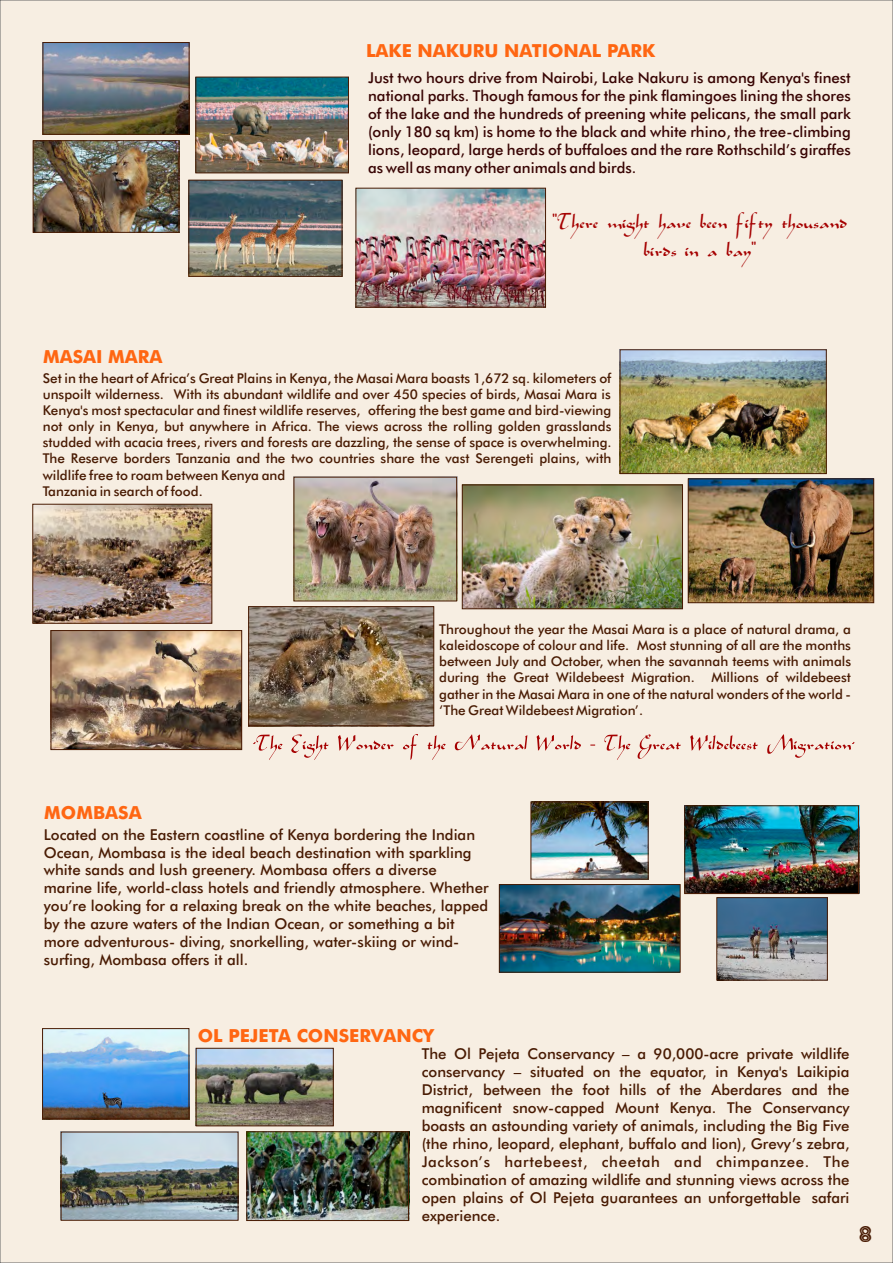
<style>
.page{position:relative;width:893px;height:1263px;background:#f7eee2}
.page>*{position:absolute;margin:0;border:0;box-sizing:border-box;transform-origin:0 0}
.t1{font:30.9px/27.8px "Alibabo";color:#a50000;text-align:center}
.t2{font:21px "African";color:#491b03}
.t3{font:700 18px "Futura BT";color:#ff6612}
.t4{font:500 15px/18px "Futura BT";color:#491b03}
.t5{font:500 15px/18px "Futura BT";color:#380403;text-align:justify}
.t6{font:500 13.5px/16.2px "Futura BT";color:#491b03}
</style>
<div class="page">
<img style="left:686px;top:807px;width:171px;height:85px">
<div style="left:684px;top:805px;width:175px;height:89px;border:1px solid #491b03"></div>
<img style="left:718px;top:899px;width:108px;height:79px">
<div style="left:716px;top:897px;width:112px;height:83px;border:1px solid #491b03"></div>
<img style="left:501px;top:886px;width:178px;height:85px">
<div style="left:499px;top:884px;width:182px;height:89px;border:1px solid #491b03"></div>
<img style="left:531px;top:803px;width:117px;height:77px">
<div style="left:530px;top:801px;width:119px;height:78px;border:1px solid #491b03"></div>
<img style="left:63px;top:1133px;width:173px;height:86px">
<div style="left:61px;top:1131px;width:177px;height:90px;border:1px solid #491b03"></div>
<img style="left:198px;top:1050px;width:134px;height:74px">
<div style="left:196px;top:1048px;width:138px;height:78px;border:1px solid #491b03"></div>
<img style="left:248px;top:1133px;width:159px;height:86px">
<div style="left:246px;top:1131px;width:163px;height:90px;border:1px solid #491b03"></div>
<img style="left:44px;top:1030px;width:143px;height:87px">
<div style="left:42px;top:1028px;width:147px;height:91px;border:1px solid #491b03"></div>
<img style="left:622px;top:351px;width:203px;height:121px">
<div style="left:620px;top:349px;width:207px;height:125px;border:1px solid #491b03"></div>
<img style="left:294px;top:476px;width:163px;height:123px">
<img style="left:690px;top:480px;width:182px;height:121px">
<div style="left:688px;top:478px;width:186px;height:125px;border:1px solid #491b03"></div>
<img style="left:464px;top:486px;width:217px;height:121px">
<div style="left:462px;top:484px;width:221px;height:125px;border:1px solid #491b03"></div>
<img style="left:34px;top:506px;width:176px;height:116px">
<div style="left:32px;top:504px;width:180px;height:120px;border:1px solid #491b03"></div>
<img style="left:53px;top:632px;width:187px;height:116px">
<div style="left:51px;top:630px;width:191px;height:120px;border:1px solid #491b03"></div>
<img style="left:250px;top:608px;width:182px;height:116px">
<div style="left:248px;top:606px;width:186px;height:120px;border:1px solid #491b03"></div>
<svg style="left:253px;top:734px;width:601px;height:26px"></svg>
<img style="left:45px;top:44px;width:143px;height:89px">
<div style="left:43px;top:42px;width:147px;height:93px;border:1px solid #491b03"></div>
<img style="left:197px;top:79px;width:150px;height:92px">
<div style="left:195px;top:77px;width:154px;height:96px;border:1px solid #491b03"></div>
<img style="left:357px;top:190px;width:187px;height:116px">
<div style="left:355px;top:188px;width:191px;height:120px;border:1px solid #491b03"></div>
<img style="left:35px;top:142px;width:142px;height:89px">
<div style="left:33px;top:140px;width:146px;height:93px;border:1px solid #491b03"></div>
<img style="left:190px;top:182px;width:150px;height:93px">
<div style="left:188px;top:180px;width:154px;height:97px;border:1px solid #491b03"></div>
<p class="t3" style="left:366px;top:43px;width:291px">LAKE NAKURU NATIONAL PARK</p>
<p class="t5" style="left:368px;top:70px;width:484px">Just two hours drive from Nairobi, Lake Nakuru is among Kenya's finest national parks. Though famous for the pink flamingoes lining the shores of the lake and the hundreds of preening white pelicans, the small park (only 180 sq km) is home to the black and white rhino, the tree-climbing lions, leopard, large herds of buffaloes and the rare Rothschild’s giraffes as well as many other animals and birds.</p>
<p class="t3" style="left:43px;top:350px;width:121px">MASAI MARA</p>
<h1 class="t1" style="left:553px;top:203px;width:296px">“There might have been fifty thousand birds in a bay”</h1>
<p class="t6" style="left:43px;top:371px;width:570px">Set in the heart of Africa’s Great Plains in Kenya, the Masai Mara boasts 1,672 sq. kilometers of unspoilt wilderness. With its abundant wildlife and over 450 species of birds, Masai Mara is Kenya's most spectacular and finest wildlife reserves, offering the best game and bird-viewing not only in Kenya, but anywhere in Africa. The views across the rolling golden grasslands studded with acacia trees, rivers and forests are dazzling, the sense of space is overwhelming.<br>The Reserve borders Tanzania and the two countries share the vast Serengeti plains, with wildlife free to roam between Kenya and<br>Tanzania in search of food.</p>
<p class="t6" style="left:439px;top:622px;width:414px;text-align:justify">Throughout the year the Masai Mara is a place of natural drama, a kaleidoscope of colour and life. Most stunning of all are the months between July and October, when the savannah teems with animals during the Great Wildebeest Migration. Millions of wildebeest gather in the Masai Mara in one of the natural wonders of the world - ‘The Great Wildebeest Migration’.</p>
<p class="t3" style="left:44px;top:805px;width:99px">MOMBASA</p>
<p class="t4" style="left:44px;top:827px;width:446px">Located on the Eastern coastline of Kenya bordering the Indian Ocean, Mombasa is the ideal beach destination with sparkling white sands and lush greenery. Mombasa offers a diverse marine life, world-class hotels and friendly atmosphere. Whether you’re looking for a relaxing break on the white beaches, lapped by the azure waters of the Indian Ocean, or something a bit more adventurous- diving, snorkelling, water-skiing or wind&shy;surfing, Mombasa offers it all.</p>
<p class="t3" style="left:198px;top:1028px;width:238px">OL PEJETA CONSERVANCY</p>
<p class="t4" style="left:422px;top:1046px;width:429px;text-align:justify">The Ol Pejeta Conservancy – a 90,000-acre private wildlife conservancy – situated on the equator, in Kenya's Laikipia District, between the foot hills of the Aberdares and the magnificent snow-capped Mount Kenya. The Conservancy boasts an astounding variety of animals, including the Big Five (the rhino, leopard, elephant, buffalo and lion), Grevy’s zebra, Jackson’s hartebeest, cheetah and chimpanzee. The combination of amazing wildlife and stunning views across the open plains of Ol Pejeta guarantees an unforgettable safari experience.</p>
<h2 class="t2" style="left:859px;top:1222px;width:14px">8</h2>
</div>
